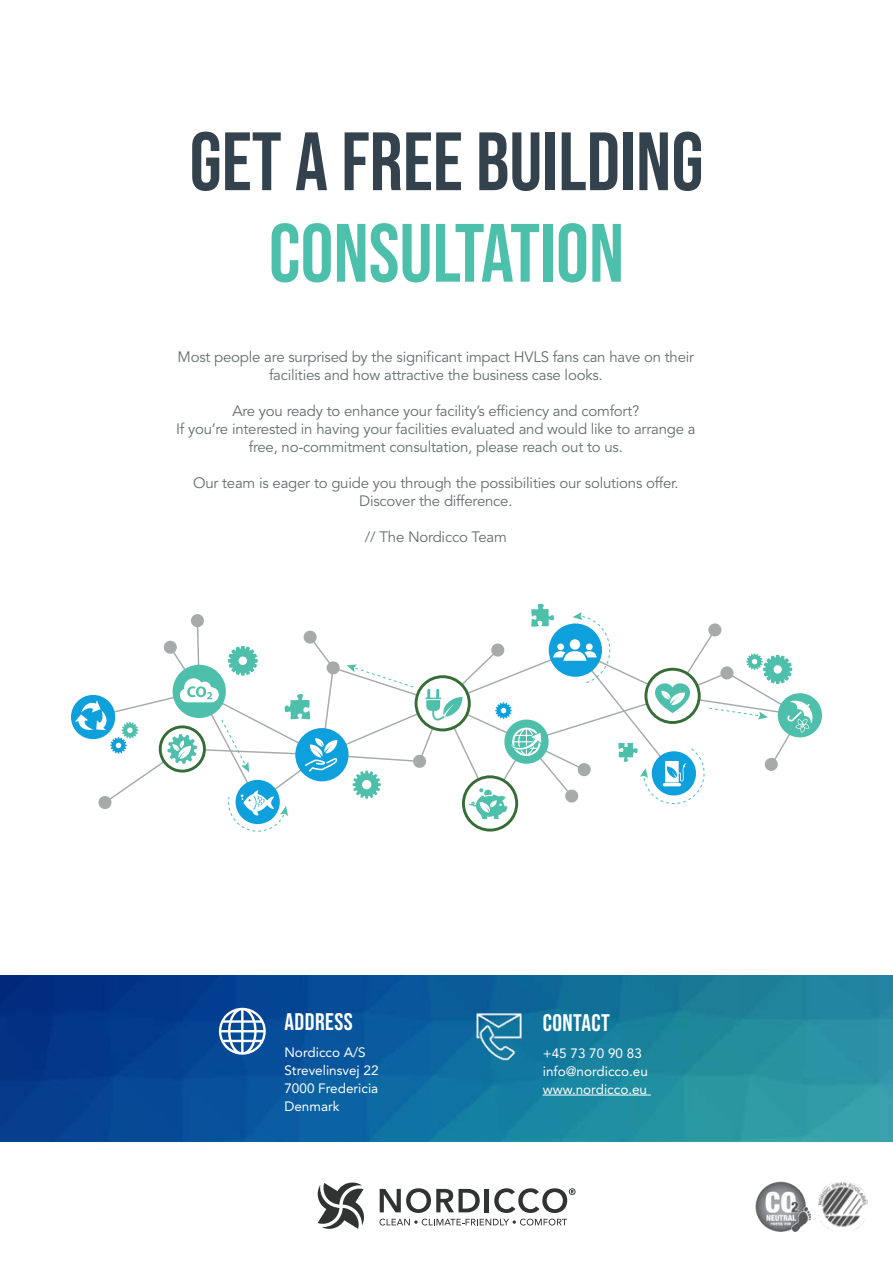
<style>
.page{position:relative;width:893px;height:1263px;background:#fff}
.page>*{position:absolute;margin:0;border:0;box-sizing:border-box;transform-origin:0 0}
.t1{font:82.5px "Bebas Neue";color:#33424d}
.t2{font:82.5px "Bebas Neue";color:#4dc0ab}
.t3{font:24px "Bebas Neue";letter-spacing:.02em;color:#fff}
.t4{font:15px/18px "Avenir LT Std";letter-spacing:-.015em;color:#666d6f;text-align:center}
.t5{font:13.5px/18px "Avenir LT Std";color:#fff}
</style>
<div class="page">
<img style="left:0;top:976px;width:893px;height:166px">
<svg style="left:219px;top:1008px;width:47px;height:47px"></svg>
<hr style="left:543px;top:1095px;width:108px;height:1px;background:#fff">
<img style="left:464px;top:1006px;width:69px;height:69px">
<svg style="left:317px;top:1182px;width:47px;height:47px"></svg>
<svg style="left:379px;top:1188px;width:197px;height:37px"></svg>
<div style="left:71px;top:695px;width:44px;height:44px;background:#0ea0dc;border-radius:50%"></div>
<div style="left:778px;top:693px;width:44px;height:44px;background:#4dbfab;border-radius:50%"></div>
<svg style="left:233px;top:612px;width:489px;height:219px"></svg>
<svg style="left:75px;top:639px;width:738px;height:180px"></svg>
<img style="left:756px;top:1181px;width:54px;height:50px">
<img style="left:818px;top:1182px;width:49px;height:49px">
<h1 class="t1" style="left:189px;top:115px;width:515px">GET A FREE BUILDING</h1>
<h1 class="t2" style="left:269px;top:206px;width:357px">CONSULTATION</h1>
<p class="t4" style="left:178px;top:348px;width:518px">Most people are surprised by the significant impact HVLS fans can have on their facilities and how attractive the business case looks.</p>
<p class="t4" style="left:176px;top:402px;width:521px">Are you ready to enhance your facility’s efficiency and comfort?<br>If you’re interested in having your facilities evaluated and would like to arrange a free, no-commitment consultation, please reach out to us.</p>
<p class="t4" style="left:193px;top:474px;width:487px">Our team is eager to guide you through the possibilities our solutions offer.<br>Discover the difference.</p>
<p class="t4" style="left:365px;top:528px;width:143px">// The Nordicco Team</p>
<h2 class="t3" style="left:284px;top:1008px;width:70px">ADDRESS</h2>
<p class="t5" style="left:284px;top:1043px;width:96px">Nordicco A/S<br>Strevelinsvej 22<br>7000 Fredericia<br>Denmark</p>
<h2 class="t3" style="left:543px;top:1009px;width:69px">CONTACT</h2>
<p class="t5" style="left:543px;top:1044px;width:107px">+45 73 70 90 83 info@nordicco.eu www.nordicco.eu</p>
</div>
